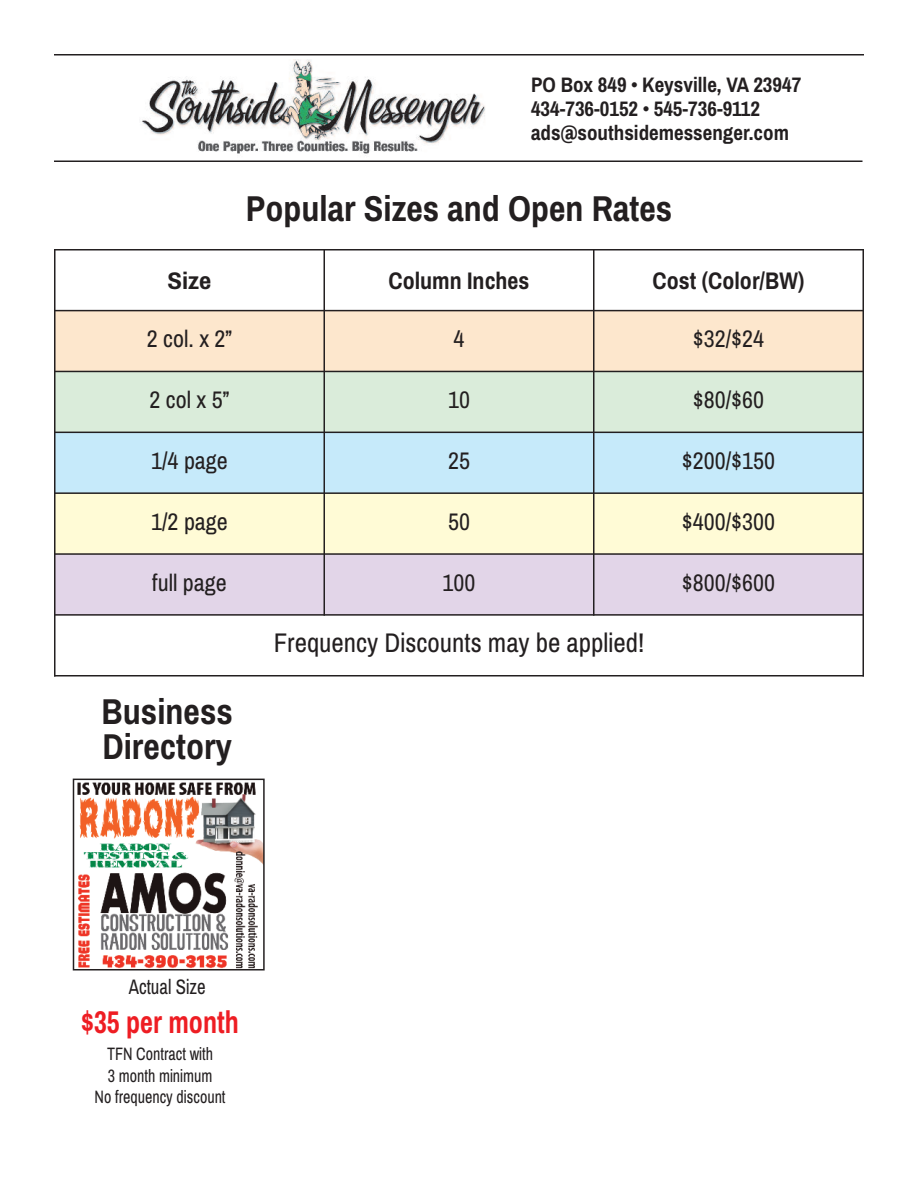
<style>
.page{position:relative;width:918px;height:1188px;background:#fff}
.page>*{position:absolute;margin:0;border:0;box-sizing:border-box;transform-origin:0 0}
.t1{font:700 36px/34.5px "Archivo Narrow";color:#231f20}
.t2{font:700 31.5px "Archivo Narrow";color:#ee1d23;scale:.89 1}
.t3{font:27px "Archivo Narrow";color:#231f20}
.t4{font:24px "Archivo Narrow";color:#231f20}
.t5{font:700 24px "Archivo Narrow";color:#231f20}
.t6{font:700 24px "Archivo Narrow";color:#231f20;scale:1.12 1}
.t7{font:700 21px/24px "Archivo Narrow";color:#231f20}
.t8{font:21px "Archivo Narrow";color:#231f20;scale:.89 1}
.t9{font:18px/21.6px "Archivo Narrow";color:#231f20;text-align:center;scale:.89 1}
</style>
<div class="page">
<img style="left:142px;top:59px;width:343px;height:97px">
<hr style="left:54px;top:54px;width:810px;height:2px;background:#231f20">
<hr style="left:54px;top:160px;width:808px;height:2px;background:#231f20">
<div style="left:54px;top:311px;width:270px;height:60px;background:#fde7cd"></div>
<div style="left:324px;top:311px;width:270px;height:60px;background:#fde7cd"></div>
<div style="left:594px;top:311px;width:270px;height:60px;background:#fde7cd"></div>
<div style="left:54px;top:371px;width:270px;height:61px;background:#daecda"></div>
<div style="left:324px;top:371px;width:270px;height:61px;background:#daecda"></div>
<div style="left:594px;top:371px;width:270px;height:61px;background:#daecda"></div>
<div style="left:54px;top:432px;width:270px;height:61px;background:#c6eafa"></div>
<div style="left:324px;top:432px;width:270px;height:61px;background:#c6eafa"></div>
<div style="left:594px;top:432px;width:270px;height:61px;background:#c6eafa"></div>
<div style="left:54px;top:493px;width:270px;height:61px;background:#fffbd6"></div>
<div style="left:324px;top:493px;width:270px;height:61px;background:#fffbd6"></div>
<div style="left:594px;top:493px;width:270px;height:61px;background:#fffbd6"></div>
<div style="left:54px;top:554px;width:270px;height:61px;background:#e2d5e8"></div>
<div style="left:324px;top:554px;width:270px;height:61px;background:#e2d5e8"></div>
<div style="left:594px;top:554px;width:270px;height:61px;background:#e2d5e8"></div>
<hr style="left:54px;top:249px;width:2px;height:427px;background:#231f20">
<hr style="left:324px;top:249px;width:1px;height:367px;background:#231f20">
<hr style="left:593px;top:249px;width:1px;height:367px;background:#231f20">
<hr style="left:862px;top:249px;width:2px;height:427px;background:#231f20">
<hr style="left:54px;top:249px;width:810px;height:1px;background:#231f20">
<hr style="left:54px;top:310px;width:810px;height:1px;background:#231f20">
<hr style="left:54px;top:371px;width:810px;height:1px;background:#231f20">
<hr style="left:54px;top:432px;width:810px;height:1px;background:#231f20">
<hr style="left:54px;top:492px;width:810px;height:2px;background:#231f20">
<hr style="left:54px;top:553px;width:810px;height:2px;background:#231f20">
<hr style="left:54px;top:614px;width:810px;height:2px;background:#231f20">
<hr style="left:54px;top:675px;width:810px;height:1px;background:#231f20">
<img style="left:77px;top:782px;width:185px;height:185px">
<div style="left:73px;top:779px;width:192px;height:191px;border:2px solid #231f20"></div>
<p class="t7" style="left:531px;top:75px;width:272px">PO Box 849 • Keysville, VA 23947<br>434-736-0152 • 545-736-9112 ads@southsidemessenger.com</p>
<h1 class="t1" style="left:246px;top:194px;width:428px">Popular Sizes and Open Rates</h1>
<p class="t6" style="left:167px;top:272px;width:41px">Size</p>
<p class="t5" style="left:388px;top:272px;width:143px">Column Inches</p>
<p class="t5" style="left:653px;top:272px;width:153px">Cost (Color/BW)</p>
<p class="t4" style="left:147px;top:330px;width:87px">2 col. x 2”</p>
<p class="t4" style="left:454px;top:330px;width:12px">4</p>
<p class="t4" style="left:693px;top:330px;width:73px">$32/$24</p>
<p class="t4" style="left:150px;top:391px;width:81px">2 col x 5”</p>
<p class="t4" style="left:448px;top:391px;width:23px">10</p>
<p class="t4" style="left:693px;top:391px;width:73px">$80/$60</p>
<p class="t4" style="left:151px;top:452px;width:78px">1/4 page</p>
<p class="t4" style="left:448px;top:452px;width:23px">25</p>
<p class="t4" style="left:682px;top:452px;width:95px">$200/$150</p>
<p class="t4" style="left:151px;top:512px;width:78px">1/2 page</p>
<p class="t4" style="left:448px;top:512px;width:23px">50</p>
<p class="t4" style="left:682px;top:512px;width:95px">$400/$300</p>
<p class="t4" style="left:152px;top:573px;width:76px">full page</p>
<p class="t4" style="left:443px;top:573px;width:34px">100</p>
<p class="t4" style="left:682px;top:573px;width:95px">$800/$600</p>
<p class="t3" style="left:274px;top:633px;width:372px">Frequency Discounts may be applied!</p>
<h1 class="t1" style="left:102px;top:697px;width:133px">Business<br>Directory</h1>
<p class="t8" style="left:129px;top:979px;width:88px">Actual Size</p>
<h2 class="t2" style="left:81px;top:1010px;width:179px">$35 per month</h2>
<p class="t9" style="left:95px;top:1044px;width:149px">TFN Contract with<br>3 month minimum<br>No frequency discount</p>
</div>
